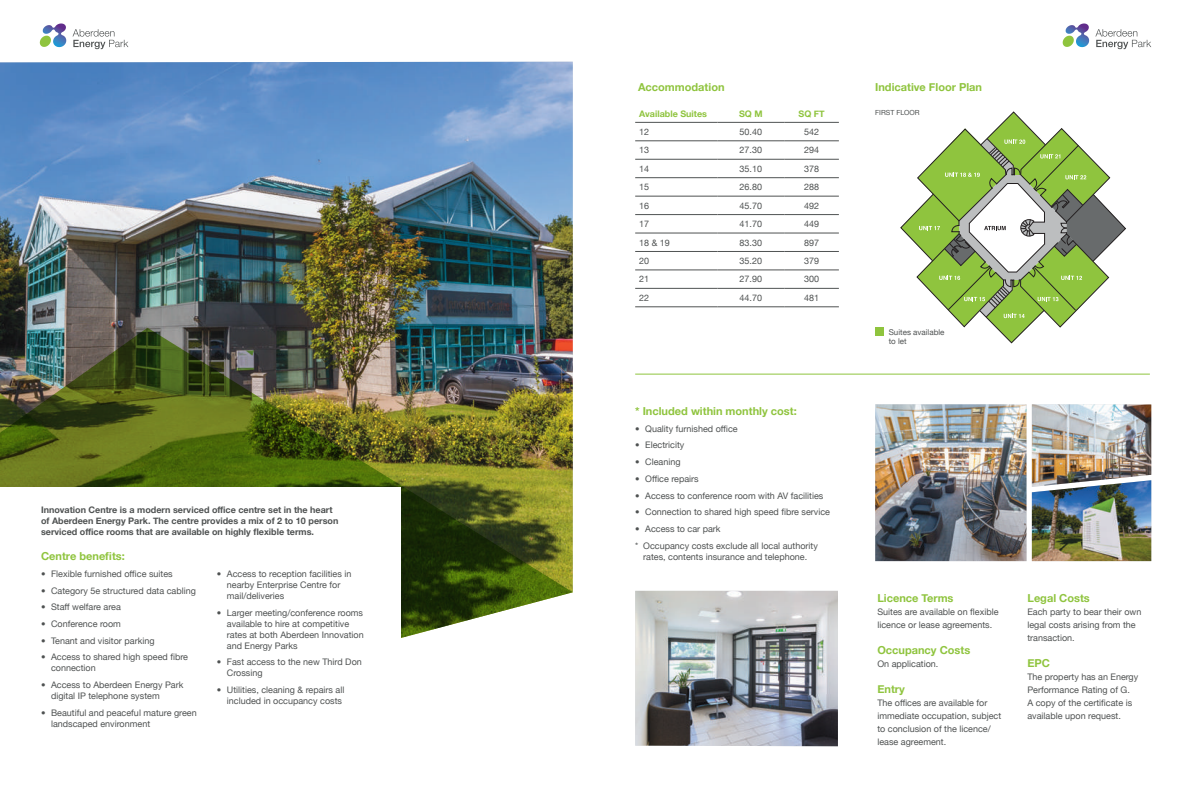
<style>
.page{position:relative;width:1191px;height:786px;background:#fff}
.page>*{position:absolute;margin:0;border:0;box-sizing:border-box;transform-origin:0 0}
.t1{font:700 11px "Helvetica Neue";color:#8fc43e}
.t2{font:9px/11px "Helvetica Neue";color:#4f5252}
.t3{font:700 9px/11px "Helvetica Neue";color:#4f5252}
.t4{font:700 9px "Helvetica Neue";color:#8fc43e}
.t5{font:8px/9px "Helvetica Neue";color:#4f5252}
.t6{font:7px "Helvetica Neue";color:#4f5252}
</style>
<div class="page">
<svg style="left:73px;top:29px;width:55px;height:20px"></svg>
<svg style="left:40px;top:24px;width:26px;height:23px"></svg>
<svg style="left:1095px;top:29px;width:56px;height:20px"></svg>
<svg style="left:1062px;top:24px;width:26px;height:23px"></svg>
<img style="left:0;top:62px;width:573px;height:265px">
<img style="left:0;top:327px;width:573px;height:311px">
<img style="left:635px;top:590px;width:203px;height:156px">
<img style="left:875px;top:404px;width:151px;height:157px">
<img style="left:1031px;top:404px;width:120px;height:76px">
<img style="left:1031px;top:480px;width:120px;height:81px">
<div style="left:0;top:487px;width:400px;height:259px;background:#fff"></div>
<svg style="left:900px;top:111px;width:226px;height:233px"></svg>
<hr style="left:635px;top:122px;width:82px;height:1px;background:#4f5252">
<hr style="left:717px;top:122px;width:67px;height:1px;background:#4f5252">
<hr style="left:784px;top:122px;width:55px;height:1px;background:#4f5252">
<hr style="left:635px;top:140px;width:82px;height:1px;background:#4f5252">
<hr style="left:635px;top:159px;width:82px;height:1px;background:#4f5252">
<hr style="left:635px;top:177px;width:82px;height:1px;background:#4f5252">
<hr style="left:635px;top:196px;width:82px;height:1px;background:#4f5252">
<hr style="left:635px;top:214px;width:82px;height:1px;background:#4f5252">
<hr style="left:635px;top:233px;width:82px;height:1px;background:#4f5252">
<hr style="left:635px;top:251px;width:82px;height:1px;background:#4f5252">
<hr style="left:635px;top:269px;width:82px;height:1px;background:#4f5252">
<hr style="left:635px;top:288px;width:82px;height:1px;background:#4f5252">
<hr style="left:635px;top:306px;width:82px;height:1px;background:#4f5252">
<hr style="left:717px;top:140px;width:67px;height:1px;background:#4f5252">
<hr style="left:717px;top:159px;width:67px;height:1px;background:#4f5252">
<hr style="left:717px;top:177px;width:67px;height:1px;background:#4f5252">
<hr style="left:717px;top:196px;width:67px;height:1px;background:#4f5252">
<hr style="left:717px;top:214px;width:67px;height:1px;background:#4f5252">
<hr style="left:717px;top:233px;width:67px;height:1px;background:#4f5252">
<hr style="left:717px;top:251px;width:67px;height:1px;background:#4f5252">
<hr style="left:717px;top:269px;width:67px;height:1px;background:#4f5252">
<hr style="left:717px;top:288px;width:67px;height:1px;background:#4f5252">
<hr style="left:717px;top:306px;width:67px;height:1px;background:#4f5252">
<hr style="left:784px;top:140px;width:55px;height:1px;background:#4f5252">
<hr style="left:784px;top:159px;width:55px;height:1px;background:#4f5252">
<hr style="left:784px;top:177px;width:55px;height:1px;background:#4f5252">
<hr style="left:784px;top:196px;width:55px;height:1px;background:#4f5252">
<hr style="left:784px;top:214px;width:55px;height:1px;background:#4f5252">
<hr style="left:784px;top:233px;width:55px;height:1px;background:#4f5252">
<hr style="left:784px;top:251px;width:55px;height:1px;background:#4f5252">
<hr style="left:784px;top:269px;width:55px;height:1px;background:#4f5252">
<hr style="left:784px;top:288px;width:55px;height:1px;background:#4f5252">
<hr style="left:784px;top:306px;width:55px;height:1px;background:#4f5252">
<hr style="left:635px;top:373px;width:514px;height:1px;background:#8fc43e">
<div style="left:875px;top:327px;width:9px;height:9px;background:#8fc43e"></div>
<p class="t3" style="left:41px;top:503px;width:299px">Innovation Centre is a modern serviced office centre set in the heart of Aberdeen Energy Park. The centre provides a mix of 2 to 10 person serviced office rooms that are available on highly flexible terms.</p>
<p class="t1" style="left:41px;top:546px;width:85px">Centre benefits:</p>
<p class="t2" style="left:41px;top:567px;width:133px">• Flexible furnished office suites</p>
<p class="t2" style="left:41px;top:584px;width:156px">• Category 5e structured data cabling</p>
<p class="t2" style="left:41px;top:600px;width:81px">• Staff welfare area</p>
<p class="t2" style="left:41px;top:617px;width:81px">• Conference room</p>
<p class="t2" style="left:41px;top:634px;width:115px">• Tenant and visitor parking</p>
<p class="t2" style="left:51px;top:650px;width:138px;text-indent:-10px">• Access to shared high speed fibre connection</p>
<p class="t2" style="left:51px;top:678px;width:134px;text-indent:-10px">• Access to Aberdeen Energy Park digital IP telephone system</p>
<p class="t2" style="left:51px;top:706px;width:147px;text-indent:-10px">• Beautiful and peaceful mature green landscaped environment</p>
<p class="t2" style="left:227px;top:567px;width:126px;text-indent:-10px">• Access to reception facilities in nearby Enterprise Centre for mail/deliveries</p>
<p class="t2" style="left:227px;top:606px;width:138px;text-indent:-10px">• Larger meeting/conference rooms available to hire at competitive rates at both Aberdeen Innovation and Energy Parks</p>
<p class="t2" style="left:227px;top:655px;width:136px;text-indent:-10px">• Fast access to the new Third Don<br>Crossing</p>
<p class="t2" style="left:217px;top:683px;width:129px;text-align:right">• Utilities, cleaning &amp; repairs all included in occupancy costs</p>
<p class="t1" style="left:638px;top:77px;width:88px">Accommodation</p>
<p class="t4" style="left:639px;top:105px;width:69px">Available Suites</p>
<p class="t4" style="left:739px;top:105px;width:25px">SQ M</p>
<p class="t4" style="left:798px;top:105px;width:28px">SQ FT</p>
<p class="t2" style="left:639px;top:125px;width:12px">12</p>
<p class="t2" style="left:739px;top:125px;width:24px">50.40</p>
<p class="t2" style="left:804px;top:125px;width:17px">542</p>
<p class="t2" style="left:639px;top:144px;width:12px">13</p>
<p class="t2" style="left:739px;top:144px;width:24px">27.30</p>
<p class="t2" style="left:804px;top:144px;width:17px">294</p>
<p class="t2" style="left:639px;top:162px;width:12px">14</p>
<p class="t2" style="left:739px;top:162px;width:24px">35.10</p>
<p class="t2" style="left:804px;top:162px;width:17px">378</p>
<p class="t2" style="left:639px;top:181px;width:12px">15</p>
<p class="t2" style="left:739px;top:181px;width:24px">26.80</p>
<p class="t2" style="left:804px;top:181px;width:17px">288</p>
<p class="t2" style="left:639px;top:199px;width:12px">16</p>
<p class="t2" style="left:739px;top:199px;width:24px">45.70</p>
<p class="t2" style="left:804px;top:199px;width:17px">492</p>
<p class="t2" style="left:639px;top:218px;width:12px">17</p>
<p class="t2" style="left:739px;top:218px;width:24px">41.70</p>
<p class="t2" style="left:804px;top:218px;width:17px">449</p>
<p class="t2" style="left:639px;top:236px;width:32px">18 &amp; 19</p>
<p class="t2" style="left:739px;top:236px;width:24px">83.30</p>
<p class="t2" style="left:804px;top:236px;width:17px">897</p>
<p class="t2" style="left:639px;top:254px;width:12px">20</p>
<p class="t2" style="left:739px;top:254px;width:24px">35.20</p>
<p class="t2" style="left:804px;top:254px;width:17px">379</p>
<p class="t2" style="left:639px;top:273px;width:12px">21</p>
<p class="t2" style="left:739px;top:273px;width:24px">27.90</p>
<p class="t2" style="left:804px;top:273px;width:17px">300</p>
<p class="t2" style="left:639px;top:291px;width:12px">22</p>
<p class="t2" style="left:739px;top:291px;width:24px">44.70</p>
<p class="t2" style="left:804px;top:291px;width:17px">481</p>
<p class="t1" style="left:635px;top:401px;width:163px">* Included within monthly cost:</p>
<p class="t2" style="left:635px;top:422px;width:104px">• Quality furnished office</p>
<p class="t2" style="left:635px;top:439px;width:51px">• Electricity</p>
<p class="t2" style="left:635px;top:455px;width:47px">• Cleaning</p>
<p class="t2" style="left:635px;top:472px;width:65px">• Office repairs</p>
<p class="t2" style="left:635px;top:489px;width:190px">• Access to conference room with AV facilities</p>
<p class="t2" style="left:635px;top:505px;width:196px">• Connection to shared high speed fibre service</p>
<p class="t2" style="left:635px;top:519px;width:184px;line-height:16.7px">• Access to car park<br>* Occupancy costs exclude all local authority</p>
<p class="t2" style="left:643px;top:550px;width:166px">rates, contents insurance and telephone.</p>
<p class="t1" style="left:875px;top:77px;width:108px">Indicative Floor Plan</p>
<p class="t6" style="left:875px;top:107px;width:46px">FIRST FLOOR</p>
<p class="t5" style="left:888px;top:326px;width:57px">Suites available to let</p>
<p class="t1" style="left:877px;top:587px;width:78px">Licence Terms</p>
<p class="t2" style="left:877px;top:604px;width:123px;line-height:13px">Suites are available on flexible licence or lease agreements.</p>
<p class="t1" style="left:877px;top:639px;width:94px">Occupancy Costs</p>
<p class="t2" style="left:877px;top:657px;width:63px">On application.</p>
<p class="t1" style="left:877px;top:679px;width:29px">Entry</p>
<p class="t2" style="left:877px;top:695px;width:125px;line-height:13px">The offices are available for immediate occupation, subject to conclusion of the licence/ lease agreement.</p>
<p class="t1" style="left:1027px;top:587px;width:64px">Legal Costs</p>
<p class="t2" style="left:1027px;top:604px;width:115px;line-height:13px">Each party to bear their own legal costs arising from the transaction.</p>
<p class="t1" style="left:1027px;top:652px;width:24px">EPC</p>
<p class="t2" style="left:1027px;top:669px;width:112px;line-height:13px">The property has an Energy<br>Performance Rating of G.<br>A copy of the certificate is available upon request.</p>
</div>
